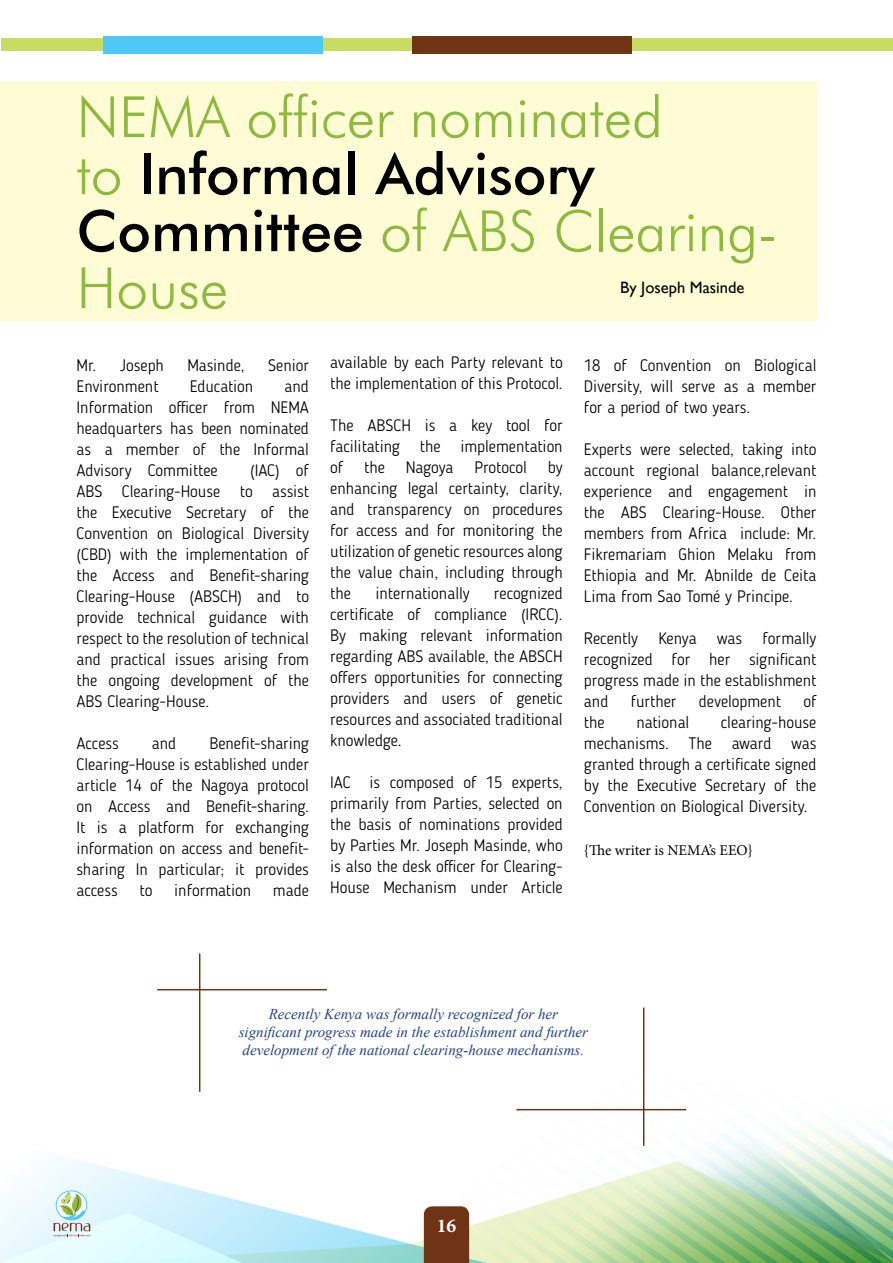
<style>
.page{position:relative;width:893px;height:1263px;background:#fff}
.page>*{position:absolute;margin:0;border:0;box-sizing:border-box;transform-origin:0 0}
.t1{font:300 57px/57px "Futura BT";color:#8cba3f}
.t2{font:700 19.5px "Minion Pro";color:#fff}
.t3{font:300 16.5px/21px "Blogger Sans";color:#000;text-align:justify}
.t4{font:16.5px "Gill Sans";color:#000}
.t5{font:italic 15px/18px "Times New Roman";color:#25408f;text-align:center}
.t6{font:15px "Minion Pro";color:#000}
.s1{font-weight:500;color:#000}
</style>
<div class="page">
<svg style="left:27px;top:1157px;width:352px;height:106px"></svg>
<svg style="left:0;top:1190px;width:330px;height:73px"></svg>
<svg style="left:379px;top:1031px;width:514px;height:232px"></svg>
<div style="left:1px;top:38px;width:891px;height:12px;background:#c8dc62"></div>
<div style="left:103px;top:36px;width:219px;height:18px;background:#4ec9f5"></div>
<div style="left:412px;top:36px;width:220px;height:18px;background:#6e3413"></div>
<div style="left:0;top:82px;width:816px;height:239px;background:#fffcd5"></div>
<hr style="left:199px;top:953px;width:1px;height:139px;background:#6e3413">
<hr style="left:643px;top:1007px;width:1px;height:139px;background:#6e3413">
<hr style="left:157px;top:989px;width:170px;height:1px;background:#6e3413">
<hr style="left:516px;top:1109px;width:170px;height:1px;background:#6e3413">
<h1 class="t1" style="left:77px;top:88px;width:702px">NEMA officer nominated<br>to <span class="s1">Informal Advisory<br>Committee</span> of ABS Clearing-<br>House</h1>
<p class="t4" style="left:620px;top:278px;width:126px">By Joseph Masinde</p>
<p class="t3" style="left:77px;top:354px;width:89px">Mr. Joseph</p>
<p class="t3" style="left:187px;top:354px;width:59px">Masinde,</p>
<p class="t3" style="left:268px;top:354px;width:42px">Senior</p>
<p class="t3" style="left:77px;top:375px;width:84px">Environment</p>
<p class="t3" style="left:190px;top:375px;width:65px">Education</p>
<p class="t3" style="left:77px;top:375px;width:234px;text-indent:208px">and Information officer from NEMA headquarters has been nominated as a member of the Informal Advisory Committee</p>
<p class="t3" style="left:77px;top:459px;width:234px;text-indent:174px">(IAC) of ABS Clearing-House to assist the Executive Secretary of the Convention on Biological Diversity (CBD) with the implementation of the Access and Benefit-sharing Clearing-House (ABSCH) and to provide technical guidance with respect to the resolution of technical and practical issues arising from the ongoing development of the ABS Clearing-House.</p>
<p class="t3" style="left:77px;top:733px;width:44px">Access</p>
<p class="t3" style="left:152px;top:733px;width:26px">and</p>
<p class="t3" style="left:77px;top:733px;width:234px;text-indent:133px">Benefit-sharing Clearing-House is established under article 14 of the Nagoya protocol on Access and Benefit-sharing.<br>It is a platform for exchanging information on access and benefit&shy;sharing In particular; it provides access</p>
<p class="t3" style="left:139px;top:880px;width:14px">to</p>
<p class="t3" style="left:174px;top:880px;width:78px">information</p>
<p class="t3" style="left:273px;top:880px;width:38px">made</p>
<p class="t3" style="left:330px;top:352px;width:234px">available by each Party relevant to the implementation of this Protocol.</p>
<p class="t3" style="left:330px;top:415px;width:234px">The ABSCH is a key tool for facilitating the implementation of</p>
<p class="t3" style="left:364px;top:457px;width:22px">the</p>
<p class="t3" style="left:406px;top:457px;width:49px">Nagoya</p>
<p class="t3" style="left:474px;top:457px;width:54px">Protocol</p>
<p class="t3" style="left:330px;top:457px;width:234px;text-indent:218px">by enhancing legal certainty, clarity, and transparency on procedures for access and for monitoring the utilization of genetic resources along the value chain, including through the</p>
<p class="t3" style="left:330px;top:583px;width:234px;text-indent:164px">recognized certificate of compliance (IRCC).<br>By making relevant information regarding ABS available, the ABSCH offers opportunities for connecting providers and users of genetic resources and associated traditional knowledge.</p>
<p class="t3" style="left:330px;top:772px;width:234px">IAC is composed of 15 experts, primarily from Parties, selected on the basis of nominations provided by Parties Mr. Joseph Masinde, who is also the desk officer for Clearing-House Mechanism under Article</p>
<p class="t3" style="left:375px;top:583px;width:96px">internationally</p>
<p class="t3" style="left:584px;top:355px;width:234px">18 of Convention on Biological Diversity, will serve as a member for a period of two years.</p>
<p class="t3" style="left:584px;top:439px;width:234px">Experts were selected, taking into account regional balance,relevant experience and engagement in the ABS Clearing-House. Other members from Africa include: Mr.<br>Fikremariam Ghion Melaku from Ethiopia and Mr. Abnilde de Ceita Lima from Sao Tomé y Principe.</p>
<p class="t3" style="left:584px;top:628px;width:234px">Recently Kenya was formally recognized for her significant progress made in the establishment and</p>
<p class="t3" style="left:631px;top:691px;width:47px">further</p>
<p class="t3" style="left:699px;top:691px;width:84px">development</p>
<p class="t3" style="left:803px;top:691px;width:15px">of</p>
<p class="t3" style="left:584px;top:712px;width:234px;text-indent:137px">clearing-house mechanisms. The award was granted through a certificate signed by the Executive Secretary of the Convention on Biological Diversity.</p>
<p class="t6" style="left:584px;top:840px;width:171px">{The writer is NEMA’s EEO}</p>
<p class="t3" style="left:584px;top:712px;width:22px">the</p>
<p class="t3" style="left:636px;top:712px;width:55px">national</p>
<p class="t5" style="left:239px;top:1005px;width:351px">Recently Kenya was formally recognized for her significant progress made in the establishment and further development of the national clearing-house mechanisms.</p>
<p class="t2" style="left:437px;top:1212px;width:21px">16</p>
</div>
